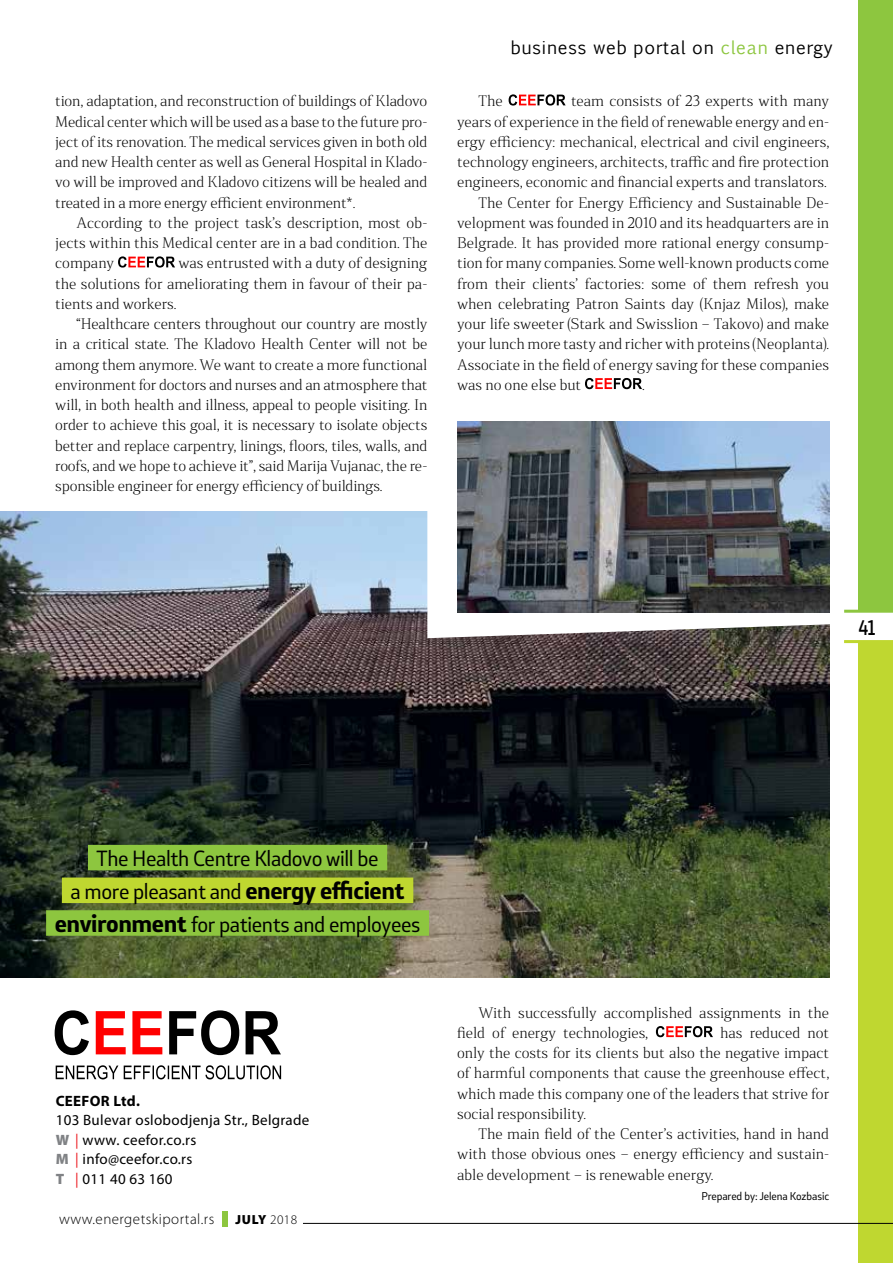
<style>
.page{position:relative;width:893px;height:1263px;background:#fff}
.page>*{position:absolute;margin:0;border:0;box-sizing:border-box;transform-origin:0 0}
.t1{font:20.4px/32.7px "Stobi Sans";letter-spacing:-.02em;color:#000;text-align:center}
.t2{font:500 19.5px "Stobi Sans";color:#000;scale:.85 1}
.t3{font:17.7px "Euphemia CAS";letter-spacing:.045em;color:#000}
.t4{font:15px/19.5px "Myriad Pro";letter-spacing:.02em;color:#000}
.t5{font:300 15px "Myriad Pro";letter-spacing:.03em;color:#000}
.t6{font:300 14.25px/20.2px "Stobi Serif";color:#000}
.t7{font:900 13.2px "Myriad Pro";color:#000}
.t8{font:10.5px "Stobi Sans";letter-spacing:-.01em;color:#000}
.s1{color:#8dc63f}
.s2{font-weight:700;font-size:23.25px}
.s3{font-weight:700}
.s4{font-weight:900;color:#808285}
.s5{color:#ed1d24}
.s6{font-weight:300}
</style>
<div class="page">
<div style="left:858px;top:0;width:35px;height:611px;background:#8dc63f"></div>
<div style="left:858px;top:641px;width:35px;height:622px;background:#bfd730"></div>
<svg style="left:844px;top:640px;width:49px;height:3px"></svg>
<svg style="left:844px;top:610px;width:49px;height:3px"></svg>
<hr style="left:303px;top:1223px;width:590px;height:1px;background:#000">
<div style="left:222px;top:1211px;width:5px;height:15px;background:#8dc63f"></div>
<img style="left:0;top:511px;width:829px;height:466px">
<img style="left:118px;top:256px;width:57px;height:12px">
<img style="left:508px;top:94px;width:58px;height:12px">
<img style="left:585px;top:378px;width:57px;height:12px">
<img style="left:54px;top:1010px;width:228px;height:70px">
<svg style="left:427px;top:421px;width:403px;height:217px"></svg>
<img style="left:457px;top:421px;width:372px;height:192px">
<div style="left:88px;top:845px;width:299px;height:25px;background:#8dc63f"></div>
<div style="left:62px;top:877px;width:351px;height:26px;background:#bfd730"></div>
<div style="left:46px;top:910px;width:383px;height:26px;background:#8dc63f"></div>
<img style="left:655px;top:1026px;width:58px;height:12px">
<p class="t6" style="left:55px;top:91px;width:374px">tion, adaptation, and reconstruction of buildings of Kladovo</p>
<p class="t6" style="left:55px;top:111px;width:374px">Medical center which will be used as a base to the future pro-</p>
<p class="t6" style="left:55px;top:131px;width:374px">ject of its renovation. The medical services given in both old</p>
<p class="t6" style="left:55px;top:151px;width:374px">and new Health center as well as General Hospital in Klado-</p>
<p class="t6" style="left:55px;top:172px;width:374px">vo will be improved and Kladovo citizens will be healed and</p>
<p class="t6" style="left:55px;top:192px;width:302px">treated in a more energy efficient environment*.</p>
<p class="t6" style="left:77px;top:212px;width:352px">According to the project task’s description, most ob-</p>
<p class="t6" style="left:55px;top:232px;width:374px">jects within this Medical center are in a bad condition. The</p>
<p class="t6" style="left:55px;top:253px;width:60px">company</p>
<p class="t6" style="left:179px;top:253px;width:250px">was entrusted with a duty of designing</p>
<p class="t6" style="left:55px;top:273px;width:374px">the solutions for ameliorating them in favour of their pa-</p>
<p class="t6" style="left:55px;top:293px;width:123px">tients and workers.</p>
<p class="t6" style="left:77px;top:313px;width:352px">“Healthcare centers throughout our country are mostly</p>
<p class="t6" style="left:55px;top:334px;width:374px">in a critical state. The Kladovo Health Center will not be</p>
<p class="t6" style="left:55px;top:354px;width:374px">among them anymore. We want to create a more functional</p>
<p class="t6" style="left:55px;top:374px;width:374px">environment for doctors and nurses and an atmosphere that</p>
<p class="t6" style="left:55px;top:394px;width:374px">will, in both health and illness, appeal to people visiting. In</p>
<p class="t6" style="left:55px;top:415px;width:374px">order to achieve this goal, it is necessary to isolate objects</p>
<p class="t6" style="left:55px;top:435px;width:374px">better and replace carpentry, linings, floors, tiles, walls, and</p>
<p class="t6" style="left:55px;top:455px;width:374px">roofs, and we hope to achieve it”, said Marija Vujanac, the re-</p>
<p class="t6" style="left:55px;top:475px;width:329px">sponsible engineer for energy efficiency of buildings.</p>
<p class="t3" style="left:511px;top:34px;width:324px">business web portal on <span class="s1">clean</span> energy</p>
<p class="t6" style="left:478px;top:91px;width:26px">The</p>
<p class="t6" style="left:571px;top:91px;width:260px">team consists of 23 experts with many</p>
<p class="t6" style="left:457px;top:111px;width:374px">years of experience in the field of renewable energy and en-</p>
<p class="t6" style="left:457px;top:131px;width:374px">ergy efficiency: mechanical, electrical and civil engineers,</p>
<p class="t6" style="left:457px;top:151px;width:374px">technology engineers, architects, traffic and fire protection</p>
<p class="t6" style="left:457px;top:172px;width:371px">engineers, economic and financial experts and translators.</p>
<p class="t6" style="left:478px;top:192px;width:352px">The Center for Energy Efficiency and Sustainable De-</p>
<p class="t6" style="left:457px;top:212px;width:374px">velopment was founded in 2010 and its headquarters are in</p>
<p class="t6" style="left:457px;top:232px;width:374px">Belgrade. It has provided more rational energy consump-</p>
<p class="t6" style="left:457px;top:253px;width:374px">tion for many companies. Some well-known products come</p>
<p class="t6" style="left:457px;top:273px;width:374px">from their clients’ factories: some of them refresh you</p>
<p class="t6" style="left:457px;top:293px;width:374px">when celebrating Patron Saints day (Knjaz Milos), make</p>
<p class="t6" style="left:457px;top:313px;width:374px">your life sweeter (Stark and Swisslion – Takovo) and make</p>
<p class="t6" style="left:457px;top:334px;width:374px">your lunch more tasty and richer with proteins (Neoplanta).</p>
<p class="t6" style="left:457px;top:354px;width:374px">Associate in the field of energy saving for these companies</p>
<p class="t6" style="left:457px;top:374px;width:126px">was no one else but</p>
<p class="t6" style="left:642px;top:374px;width:4px">.</p>
<p class="t2" style="left:859px;top:614px;width:21px">41</p>
<p class="t1" style="left:55px;top:842px;width:367px">The Health Centre Kladovo will be<br>a more pleasant and <span class="s2">energy efficient environment</span> for patients and employees</p>
<p class="t4" style="left:56px;top:1090px;width:255px"><span class="s3">CEEFOR Ltd.<br></span>103 Bulevar oslobodjenja Str., Belgrade<br><span class="s4">W</span> <span class="s5">|</span> www. ceefor.co.rs<br><span class="s4">M</span> <span class="s5">|</span> info@ceefor.co.rs<br><span class="s4">T</span> <span class="s5">|</span> 011 40 63 160</p>
<p class="t5" style="left:59px;top:1209px;width:157px">www.energetskiportal.rs</p>
<p class="t7" style="left:236px;top:1210px;width:63px">JUlY <span class="s6">2018</span></p>
<p class="t6" style="left:457px;top:1002px;width:374px;text-indent:21px">With successfully accomplished assignments in the field of energy technologies,</p>
<p class="t6" style="left:720px;top:1022px;width:110px">has reduced not</p>
<p class="t6" style="left:457px;top:1042px;width:374px">only the costs for its clients but also the negative impact</p>
<p class="t6" style="left:457px;top:1063px;width:374px">of harmful components that cause the greenhouse effect,</p>
<p class="t6" style="left:457px;top:1083px;width:374px">which made this company one of the leaders that strive for</p>
<p class="t6" style="left:457px;top:1103px;width:131px">social responsibility.</p>
<p class="t6" style="left:478px;top:1123px;width:352px">The main field of the Center’s activities, hand in hand</p>
<p class="t6" style="left:457px;top:1144px;width:374px">with those obvious ones – energy efficiency and sustain-</p>
<p class="t6" style="left:457px;top:1164px;width:258px">able development – is renewable energy.</p>
<p class="t8" style="left:701px;top:1189px;width:129px">Prepared by: Jelena Kozbasic</p>
</div>
